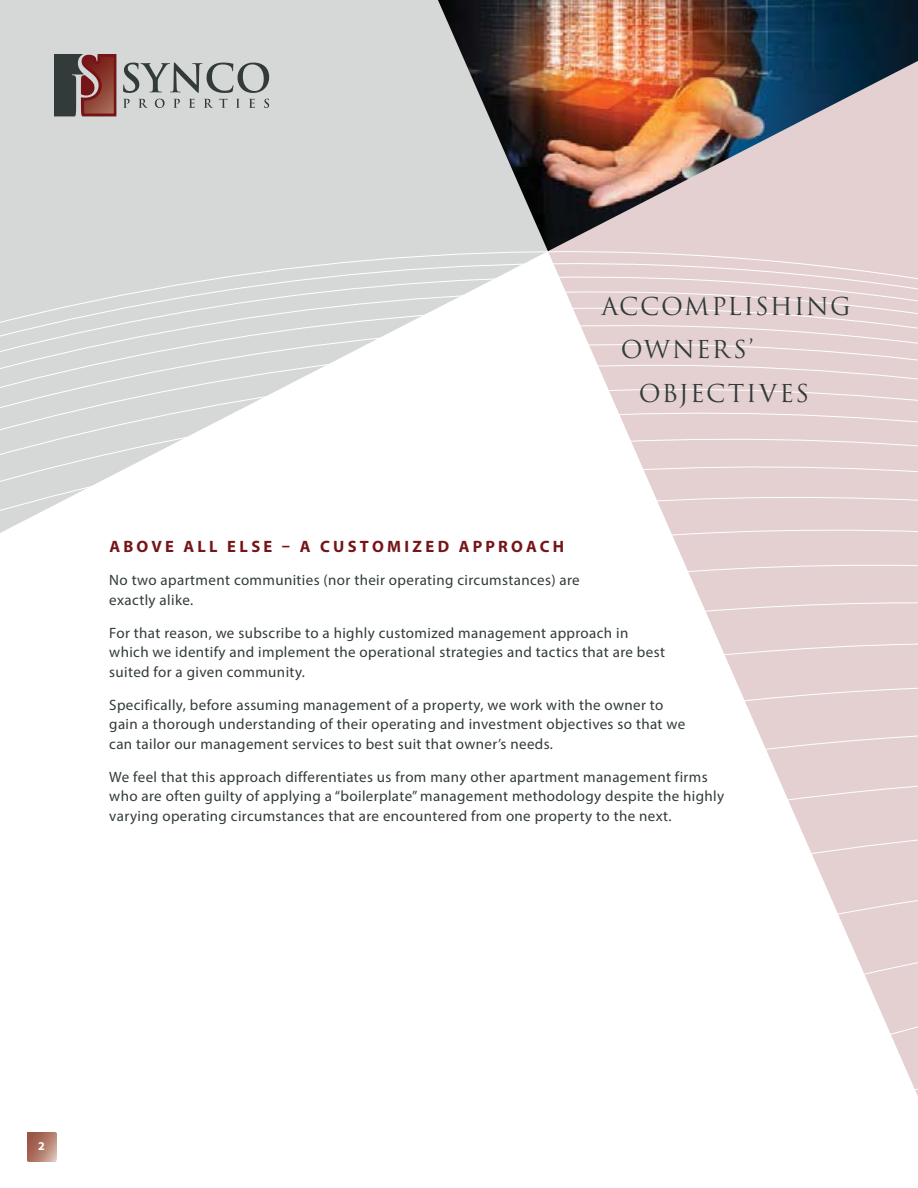
<style>
.page{position:relative;width:918px;height:1188px;background:#fff}
.page>*{position:absolute;margin:0;border:0;box-sizing:border-box;transform-origin:0 0}
.t1{font:24px "Trajan Pro";letter-spacing:.055em;color:#323a3a}
.t2{font:700 16.5px "Myriad Pro";letter-spacing:.195em;color:#761517}
.t3{font:15px/19.5px "Myriad Pro";letter-spacing:.025em;color:#323a3a}
.t4{font:700 12px "Myriad Pro";color:#fff}
</style>
<div class="page">
<div style="left:0;top:0;width:438px;height:242px;background:#d6d8d7"></div>
<svg style="left:54px;top:54px;width:62px;height:62px;background:#6f4844"></svg>
<svg style="left:123px;top:99px;width:146px;height:9px"></svg>
<svg style="left:123px;top:62px;width:146px;height:31px;background:#a7abaa"></svg>
<svg style="left:884px;top:1020px;width:34px;height:53px"></svg>
<svg style="left:862px;top:969px;width:56px;height:51px"></svg>
<svg style="left:840px;top:919px;width:78px;height:50px;background:#e8d7d7"></svg>
<svg style="left:820px;top:872px;width:98px;height:47px;background:#e7d5d6"></svg>
<svg style="left:799px;top:826px;width:119px;height:46px;background:#e6d5d5"></svg>
<svg style="left:781px;top:784px;width:137px;height:42px;background:#e6d4d5"></svg>
<svg style="left:763px;top:743px;width:155px;height:41px;background:#e5d3d4"></svg>
<svg style="left:747px;top:706px;width:171px;height:37px;background:#e5d2d3"></svg>
<svg style="left:731px;top:670px;width:187px;height:36px;background:#e5d3d4"></svg>
<svg style="left:717px;top:637px;width:201px;height:33px;background:#e5d2d3"></svg>
<div style="left:704px;top:607px;width:214px;height:30px;background:#e4d0d1"></div>
<div style="left:691px;top:579px;width:227px;height:28px;background:#e4d0d1"></div>
<svg style="left:684px;top:562px;width:234px;height:17px;background:#e5d3d4"></svg>
<div style="left:680px;top:553px;width:238px;height:9px;background:#e4d0d1"></div>
<div style="left:676px;top:544px;width:242px;height:9px;background:#e4d0d1"></div>
<div style="left:672px;top:536px;width:246px;height:8px;background:#e4d0d1"></div>
<svg style="left:0;top:529px;width:918px;height:7px"></svg>
<svg style="left:0;top:523px;width:918px;height:6px"></svg>
<svg style="left:0;top:517px;width:918px;height:6px"></svg>
<svg style="left:0;top:512px;width:918px;height:5px"></svg>
<svg style="left:0;top:242px;width:918px;height:262px"></svg>
<img style="left:438px;top:0;width:480px;height:251px">
<svg style="left:27px;top:1133px;width:29px;height:28px"></svg>
<h1 class="t1" style="left:602px;top:293px;width:251px">ACCOMPLISHING</h1>
<h1 class="t1" style="left:621px;top:336px;width:134px">OWNERS’</h1>
<h1 class="t1" style="left:639px;top:380px;width:172px">OBJECTIVES</h1>
<p class="t2" style="left:109px;top:537px;width:456px">ABOVE ALL ELSE – A CUSTOMIZED APPROACH</p>
<p class="t3" style="left:109px;top:572px;width:472px">No two apartment communities (nor their operating circumstances) are exactly alike.</p>
<p class="t3" style="left:109px;top:624px;width:557px">For that reason, we subscribe to a highly customized management approach in which we identify and implement the operational strategies and tactics that are best suited for a given community.</p>
<p class="t3" style="left:109px;top:696px;width:578px">Specifically, before assuming management of a property, we work with the owner to gain a thorough understanding of their operating and investment objectives so that we can tailor our management services to best suit that owner’s needs.</p>
<p class="t3" style="left:109px;top:768px;width:616px">We feel that this approach differentiates us from many other apartment management firms who are often guilty of applying a “boilerplate” management methodology despite the highly varying operating circumstances that are encountered from one property to the next.</p>
<p class="t4" style="left:38px;top:1139px;width:8px">2</p>
</div>
